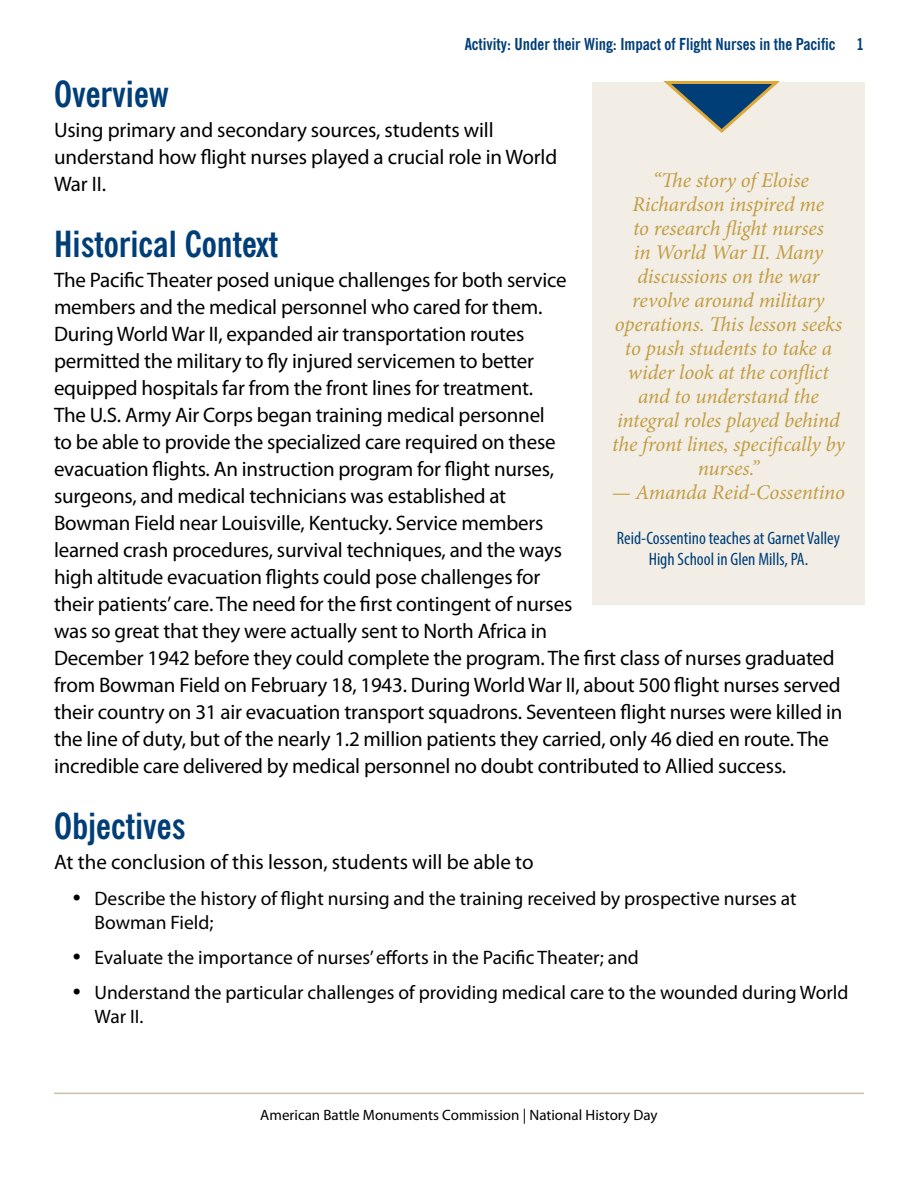
<style>
.page{position:relative;width:918px;height:1188px;background:#fff}
.page>*{position:absolute;margin:0;border:0;box-sizing:border-box;transform-origin:0 0}
.t1{font:700 condensed 36px "News Gothic BT";color:#003e78}
.t2{font:21px/27px "Myriad Pro";letter-spacing:-.01em;color:#000}
.t3{font:italic 21px/24px "Minion Pro";letter-spacing:-.01em;color:#c39d42;text-align:center}
.t4{font:19.5px/24px "Myriad Pro";color:#000}
.t5{font:condensed 18px/21px "Myriad Pro";color:#003e78;text-align:center}
.t6{font:700 condensed 16.5px "News Gothic BT";color:#003e78}
.t7{font:15px "Myriad Pro";color:#000}
.s1{font-size:28.5px}
</style>
<div class="page">
<hr style="left:54px;top:1093px;width:810px;height:1px;background:#cac1a9">
<div style="left:592px;top:82px;width:273px;height:523px;background:#f2eee6"></div>
<svg style="left:663px;top:81px;width:117px;height:52px"></svg>
<p class="t6" style="left:465px;top:34px;width:372px">Activity: Under their Wing: Impact of Flight Nurses in the Pacific</p>
<p class="t6" style="left:857px;top:34px;width:9px">1</p>
<h1 class="t1" style="left:54px;top:72px;width:116px">Overview</h1>
<p class="t2" style="left:54px;top:117px;width:505px">Using primary and secondary sources, students will understand how flight nurses played a crucial role in World<br>War II.</p>
<h1 class="t1" style="left:54px;top:222px;width:225px">Historical Context</h1>
<p class="t2" style="left:54px;top:267px;width:790px">The Pacific Theater posed unique challenges for both service<br>members and the medical personnel who cared for them.<br>During World War II, expanded air transportation routes<br>permitted the military to fly injured servicemen to better<br>equipped hospitals far from the front lines for treatment.<br>The U.S. Army Air Corps began training medical personnel<br>to be able to provide the specialized care required on these<br>evacuation flights. An instruction program for flight nurses,<br>surgeons, and medical technicians was established at<br>Bowman Field near Louisville, Kentucky. Service members<br>learned crash procedures, survival techniques, and the ways<br>high altitude evacuation flights could pose challenges for<br>their patients’ care. The need for the first contingent of nurses<br>was so great that they were actually sent to North Africa in<br>December 1942 before they could complete the program. The first class of nurses graduated from Bowman Field on February 18, 1943. During World War II, about 500 flight nurses served their country on 31 air evacuation transport squadrons. Seventeen flight nurses were killed in the line of duty, but of the nearly 1.2 million patients they carried, only 46 died en route. The incredible care delivered by medical personnel no doubt contributed to Allied success.</p>
<h1 class="t1" style="left:54px;top:804px;width:133px">Objectives</h1>
<p class="t2" style="left:54px;top:849px;width:481px">At the conclusion of this lesson, students will be able to</p>
<p class="t4" style="left:94px;top:887px;width:704px;text-indent:-22px"><span class="s1">•</span> Describe the history of flight nursing and the training received by prospective nurses at<br>Bowman Field;</p>
<p class="t4" style="left:73px;top:946px;width:568px"><span class="s1">•</span> Evaluate the importance of nurses’ efforts in the Pacific Theater; and</p>
<p class="t4" style="left:94px;top:981px;width:755px;text-indent:-22px"><span class="s1">•</span> Understand the particular challenges of providing medical care to the wounded during World<br>War II.</p>
<p class="t3" style="left:612px;top:168px;width:234px">“The story of Eloise<br>Richardson inspired me<br>to research flight nurses<br>in World War II. Many discussions on the war revolve around military operations. This lesson seeks to push students to take a wider look at the conflict and to understand the integral roles played behind the front lines, specifically by nurses.”</p>
<p class="t3" style="left:612px;top:480px;width:235px">— Amanda Reid-Cossentino</p>
<p class="t5" style="left:617px;top:527px;width:225px">Reid-Cossentino teaches at Garnet Valley<br>High School in Glen Mills, PA.</p>
<p class="t7" style="left:260px;top:1106px;width:399px">American Battle Monuments Commission | National History Day</p>
</div>
